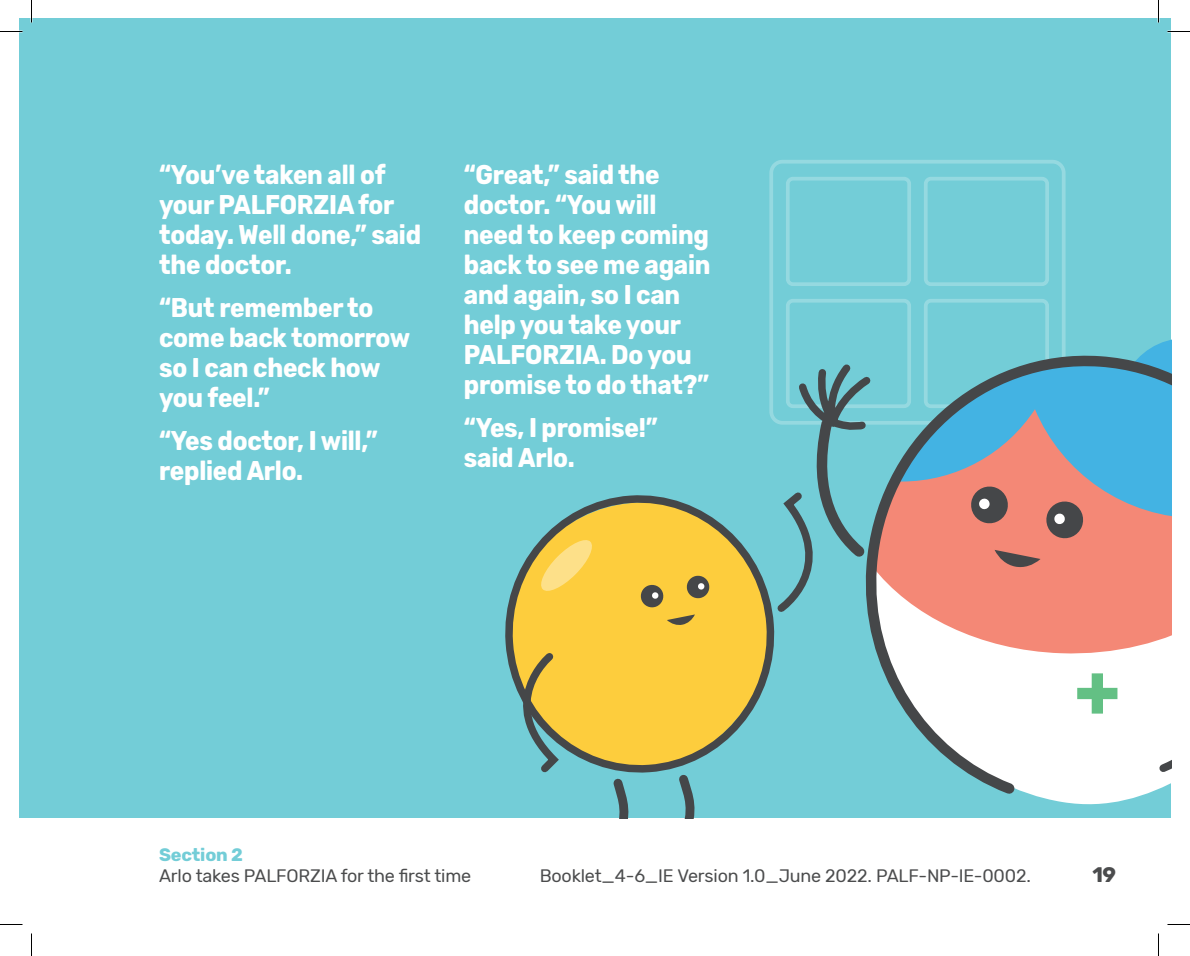
<style>
.page{position:relative;width:1190px;height:956px;background:#fff}
.page>*{position:absolute;margin:0;border:0;box-sizing:border-box;transform-origin:0 0}
.Dialogue_Main_Copy{font:700 27px/30px "Rubik";letter-spacing:-.01em;color:#fff;scale:.9 1}
.t1{font:700 21px "Rubik";color:#4b4c4d}
._12pt_Rubik_Regular{font:18px/21px "Rubik";letter-spacing:-.01em;color:#4b4c4d}
.s1{font-weight:700;color:#73cdd7}
</style>
<div class="page">
<div style="left:32px;top:19px;width:1139px;height:799px;background:#73cdd7"></div>
<svg style="left:613px;top:776px;width:82px;height:42px"></svg>
<div style="left:19px;top:19px;width:13px;height:799px;background:#73cdd7"></div>
<svg style="left:769px;top:160px;width:297px;height:261px"></svg>
<svg style="left:505px;top:495px;width:270px;height:281px"></svg>
<svg style="left:639px;top:575px;width:71px;height:51px;background:#d0ad41"></svg>
<div style="left:698px;top:583px;width:7px;height:7px;background:#fff;border-radius:3px"></div>
<svg style="left:540px;top:539px;width:53px;height:53px;background:#f8d261"></svg>
<svg style="left:505px;top:649px;width:59px;height:127px"></svg>
<svg style="left:774px;top:358px;width:79px;height:258px"></svg>
<svg style="left:853px;top:342px;width:318px;height:460px"></svg>
<svg style="left:1153px;top:702px;width:18px;height:76px"></svg>
<hr style="left:1157px;top:0;width:2px;height:23px;background:#fff">
<svg style="left:0;top:31px;width:22px;height:1px"></svg>
<svg style="left:1167px;top:31px;width:23px;height:1px"></svg>
<svg style="left:0;top:924px;width:22px;height:1px"></svg>
<svg style="left:1167px;top:924px;width:23px;height:1px"></svg>
<svg style="left:31px;top:0;width:1px;height:23px"></svg>
<svg style="left:31px;top:933px;width:1px;height:23px"></svg>
<svg style="left:1158px;top:0;width:1px;height:23px"></svg>
<svg style="left:1158px;top:933px;width:1px;height:23px"></svg>
<p class="Dialogue_Main_Copy" style="left:159px;top:161px;width:293px">“You’ve taken all of your PALFORZIA for today. Well done,” said the doctor.</p>
<p class="Dialogue_Main_Copy" style="left:159px;top:293px;width:281px">“But remember to come back tomorrow so I can check how you feel.”</p>
<p class="Dialogue_Main_Copy" style="left:159px;top:426px;width:244px">“Yes doctor, I will,” replied Arlo.</p>
<p class="Dialogue_Main_Copy" style="left:464px;top:161px;width:276px">“Great,” said the doctor. “You will need to keep coming back to see me again and again, so I can help you take your<br>PALFORZIA. Do you promise to do that?”</p>
<p class="Dialogue_Main_Copy" style="left:464px;top:413px;width:217px">“Yes, I promise!” said Arlo.</p>
<p class="_12pt_Rubik_Regular" style="left:159px;top:845px;width:314px"><span class="s1">Section 2<br></span>Arlo takes PALFORZIA for the first time</p>
<p class="_12pt_Rubik_Regular" style="left:540px;top:866px;width:493px">Booklet_4-6_IE Version 1.0_June 2022. PALF-NP-IE-0002.</p>
<p class="t1" style="left:1092px;top:862px;width:25px">19</p>
</div>
